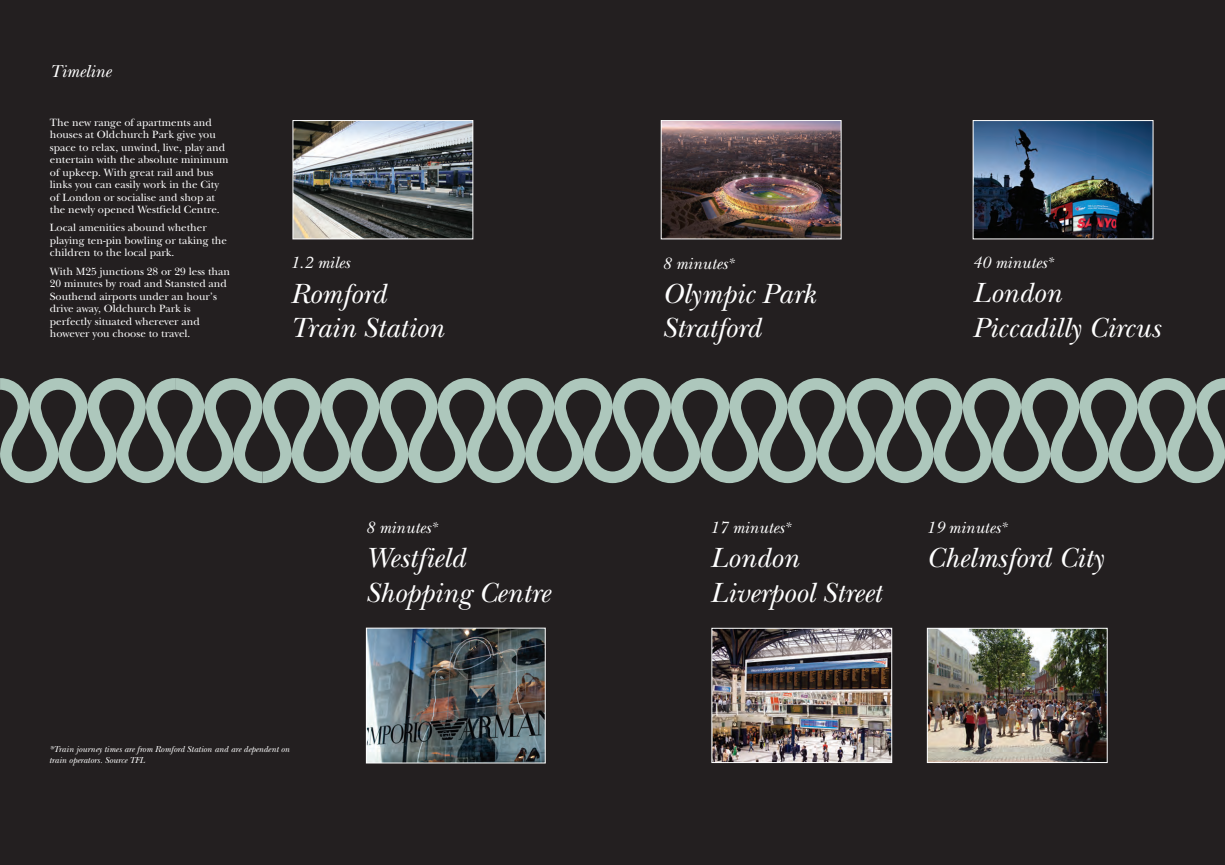
<style>
.page{position:relative;width:1225px;height:865px;background:#231f20}
.page>*{position:absolute;margin:0;border:0;box-sizing:border-box;transform-origin:0 0}
.t1{font:italic 29px/34.8px "New Baskerville";color:#fff}
.t2{font:italic 18px "New Baskerville";color:#fff}
.t3{font:italic 17px "New Baskerville";color:#fff}
.t4{font:11px/12.5px "New Baskerville";color:#fff}
.t5{font:italic 9px/10.8px "New Baskerville";color:#fff}
.s1{font-size:13px}
</style>
<div class="page">
<svg style="left:263px;top:378px;width:962px;height:105px"></svg>
<svg style="left:0;top:378px;width:263px;height:105px"></svg>
<img style="left:368px;top:629px;width:176px;height:132px">
<div style="left:366px;top:627px;width:180px;height:136px;border:1px solid #fff"></div>
<img style="left:294px;top:122px;width:177px;height:115px">
<div style="left:292px;top:120px;width:181px;height:119px;border:1px solid #fff"></div>
<img style="left:974px;top:122px;width:177px;height:115px">
<div style="left:972px;top:120px;width:181px;height:119px;border:1px solid #fff"></div>
<img style="left:662px;top:122px;width:177px;height:115px">
<div style="left:660px;top:120px;width:181px;height:119px;border:1px solid #fff"></div>
<img style="left:713px;top:629px;width:177px;height:132px">
<div style="left:711px;top:627px;width:181px;height:136px;border:1px solid #fff"></div>
<img style="left:929px;top:629px;width:176px;height:132px">
<div style="left:927px;top:627px;width:180px;height:136px;border:1px solid #fff"></div>
<h2 class="t2" style="left:50px;top:65px;width:63px">Timeline</h2>
<p class="t4" style="left:50px;top:117px;width:180px">The new range of apartments and houses at Oldchurch Park give you space to relax, unwind, live, play and entertain with the absolute minimum of upkeep. With great rail and bus links you can easily work in the City of London or socialise and shop at the newly opened Westfield Centre.</p>
<p class="t4" style="left:50px;top:223px;width:179px">Local amenities abound whether playing ten-pin bowling or taking the children to the local park.</p>
<p class="t4" style="left:50px;top:266px;width:182px">With M25 junctions 28 or 29 less than<br>20 minutes by road and Stansted and<br>Southend airports under an hour’s drive away, Oldchurch Park is perfectly situated wherever and however you choose to travel.</p>
<h3 class="t3" style="left:290px;top:257px;width:61px">1.2 miles</h3>
<h1 class="t1" style="left:290px;top:279px;width:155px">Romford<br>Train Station</h1>
<h3 class="t3" style="left:365px;top:521px;width:74px">8 minutes<span class="s1">*</span></h3>
<h1 class="t1" style="left:365px;top:544px;width:186px">Westfield<br>Shopping Centre</h1>
<p class="t5" style="left:49px;top:744px;width:242px">*Train journey times are from Romford Station and are dependent on train operators. Source TFL</p>
<h3 class="t3" style="left:662px;top:257px;width:74px">8 minutes<span class="s1">*</span></h3>
<h1 class="t1" style="left:662px;top:279px;width:154px">Olympic Park<br>Stratford</h1>
<h3 class="t3" style="left:972px;top:256px;width:82px">40 minutes<span class="s1">*</span></h3>
<h1 class="t1" style="left:972px;top:279px;width:189px">London<br>Piccadilly Circus</h1>
<h3 class="t3" style="left:710px;top:521px;width:82px">17 minutes<span class="s1">*</span></h3>
<h1 class="t1" style="left:710px;top:544px;width:173px">London<br>Liverpool Street</h1>
<h3 class="t3" style="left:926px;top:521px;width:82px">19 minutes<span class="s1">*</span></h3>
<h1 class="t1" style="left:926px;top:544px;width:179px">Chelmsford City</h1>
</div>
